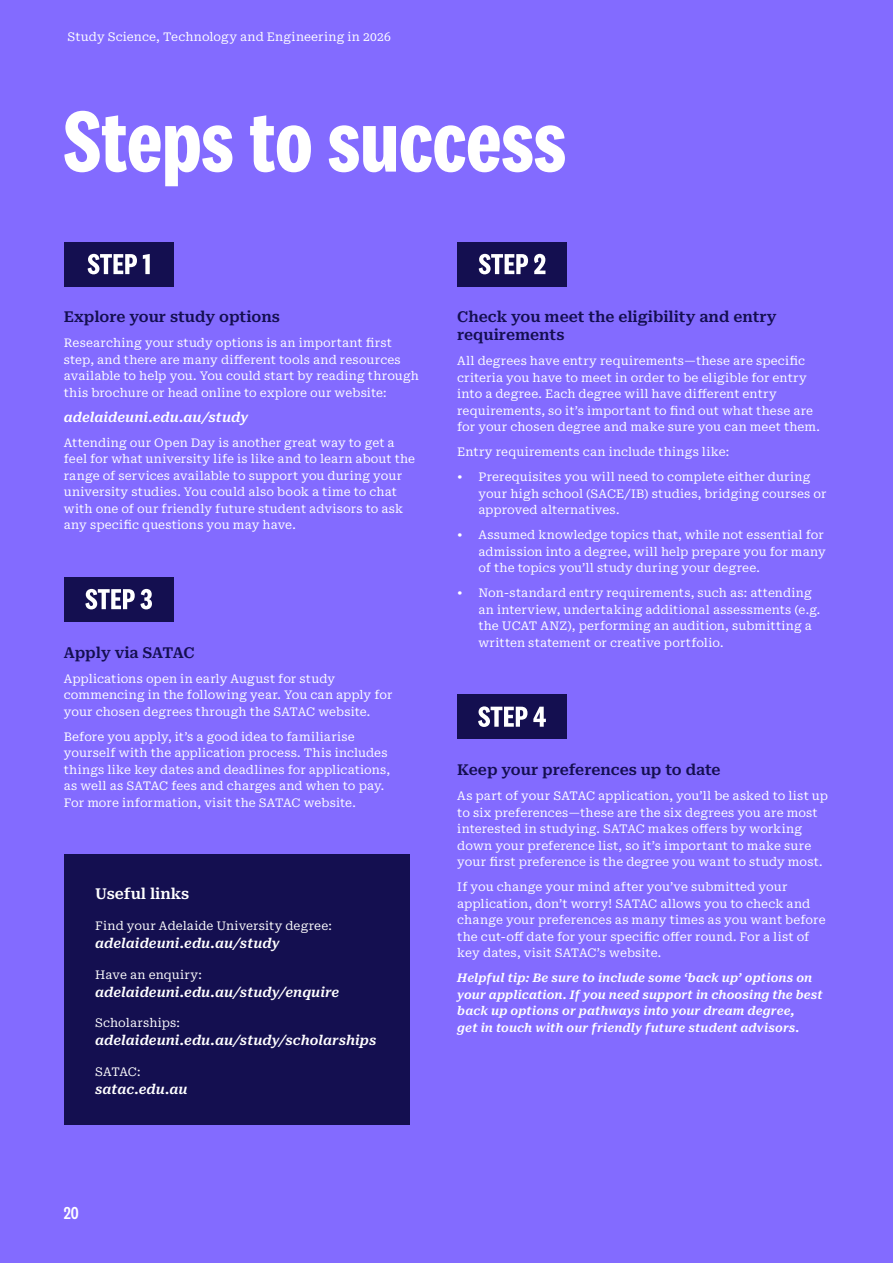
<style>
.page{position:relative;width:893px;height:1263px;background:#836bff}
.page>*{position:absolute;margin:0;border:0;box-sizing:border-box;transform-origin:0 0}
.Headline_-_XL{font:700 90px "National 2 Condensed";color:#fff}
.t1{font:500 18px "National 2 Condensed";color:#fff}
.Subhead_-_S_-_10pt{font:600 15px/18px "Roboto Serif";color:#140f50}
.Subhead_-_S_-_10pt-2{font:600 15px "Roboto Serif";letter-spacing:-.005em;color:#fff}
.Body_copy_-_S_-_8pt{font:italic 600 13.5px "Roboto Serif";letter-spacing:.005em;color:#fff}
.Body_copy_-_S_-_8pt-2{font:12px/16.5px "Roboto Serif";letter-spacing:.005em;color:#fff}
.Body_copy_-_S_-_8pt-3{font:italic 600 12px/16.5px "Roboto Serif";letter-spacing:.01em;color:#fff}
</style>
<div class="page">
<div style="left:64px;top:242px;width:110px;height:44px;background:#140f50"></div>
<svg style="left:88px;top:254px;width:62px;height:20px"></svg>
<div style="left:64px;top:577px;width:110px;height:44px;background:#140f50"></div>
<svg style="left:85px;top:589px;width:67px;height:20px"></svg>
<div style="left:457px;top:242px;width:110px;height:44px;background:#140f50"></div>
<svg style="left:479px;top:254px;width:66px;height:20px"></svg>
<div style="left:457px;top:694px;width:110px;height:45px;background:#140f50"></div>
<svg style="left:478px;top:706px;width:68px;height:21px"></svg>
<div style="left:64px;top:854px;width:345px;height:271px;background:#140f50"></div>
<p class="Body_copy_-_S_-_8pt-2" style="left:68px;top:27px;width:325px">Study Science, Technology and Engineering in 2026</p>
<p class="Headline_-_XL" style="left:64px;top:91px;width:504px">Steps to success</p>
<p class="Subhead_-_S_-_10pt" style="left:64px;top:307px;width:218px">Explore your study options</p>
<p class="Body_copy_-_S_-_8pt-2" style="left:64px;top:334px;width:357px">Researching your study options is an important first step, and there are many different tools and resources available to help you. You could start by reading through this brochure or head online to explore our website:</p>
<p class="Body_copy_-_S_-_8pt" style="left:64px;top:405px;width:186px">adelaideuni.edu.au/study</p>
<p class="Body_copy_-_S_-_8pt-2" style="left:64px;top:433px;width:353px">Attending our Open Day is another great way to get a feel for what university life is like and to learn about the range of services available to support you during your university studies. You could also book a time to chat with one of our friendly future student advisors to ask any specific questions you may have.</p>
<p class="Subhead_-_S_-_10pt" style="left:64px;top:642px;width:132px">Apply via SATAC</p>
<p class="Body_copy_-_S_-_8pt-2" style="left:64px;top:669px;width:330px">Applications open in early August for study commencing in the following year. You can apply for your chosen degrees through the SATAC website.</p>
<p class="Body_copy_-_S_-_8pt-2" style="left:64px;top:727px;width:328px">Before you apply, it’s a good idea to familiarise yourself with the application process. This includes things like key dates and deadlines for applications, as well as SATAC fees and charges and when to pay.<br>For more information, visit the SATAC website.</p>
<p class="Subhead_-_S_-_10pt-2" style="left:95px;top:881px;width:96px">Useful links</p>
<p class="Body_copy_-_S_-_8pt-2" style="left:95px;top:916px;width:238px">Find your Adelaide University degree:</p>
<p class="Body_copy_-_S_-_8pt" style="left:95px;top:931px;width:186px">adelaideuni.edu.au/study</p>
<p class="Body_copy_-_S_-_8pt-2" style="left:95px;top:965px;width:108px">Have an enquiry:</p>
<p class="Body_copy_-_S_-_8pt" style="left:95px;top:980px;width:246px">adelaideuni.edu.au/study/enquire</p>
<p class="Body_copy_-_S_-_8pt-2" style="left:95px;top:1014px;width:86px">Scholarships:</p>
<p class="Body_copy_-_S_-_8pt" style="left:95px;top:1029px;width:283px">adelaideuni.edu.au/study/scholarships</p>
<p class="Body_copy_-_S_-_8pt-2" style="left:95px;top:1063px;width:47px">SATAC:</p>
<p class="Body_copy_-_S_-_8pt" style="left:95px;top:1078px;width:94px">satac.edu.au</p>
<p class="Subhead_-_S_-_10pt" style="left:457px;top:307px;width:321px">Check you meet the eligibility and entry requirements</p>
<p class="Body_copy_-_S_-_8pt-2" style="left:457px;top:352px;width:364px">All degrees have entry requirements—these are specific criteria you have to meet in order to be eligible for entry into a degree. Each degree will have different entry requirements, so it’s important to find out what these are for your chosen degree and make sure you can meet them.</p>
<p class="Body_copy_-_S_-_8pt-2" style="left:457px;top:443px;width:274px">Entry requirements can include things like:</p>
<p class="Body_copy_-_S_-_8pt-2" style="left:478px;top:468px;width:350px;text-indent:-21px">• Prerequisites you will need to complete either during your high school (SACE/IB) studies, bridging courses or approved alternatives.</p>
<p class="Body_copy_-_S_-_8pt-2" style="left:478px;top:526px;width:349px;text-indent:-21px">• Assumed knowledge topics that, while not essential for admission into a degree, will help prepare you for many of the topics you’ll study during your degree.</p>
<p class="Body_copy_-_S_-_8pt-2" style="left:478px;top:584px;width:344px;text-indent:-21px">• Non-standard entry requirements, such as: attending an interview, undertaking additional assessments (e.g. the UCAT ANZ), performing an audition, submitting a written statement or creative portfolio.</p>
<p class="Subhead_-_S_-_10pt" style="left:457px;top:760px;width:265px">Keep your preferences up to date</p>
<p class="Body_copy_-_S_-_8pt-2" style="left:457px;top:787px;width:372px">As part of your SATAC application, you’ll be asked to list up to six preferences—these are the six degrees you are most interested in studying. SATAC makes offers by working down your preference list, so it’s important to make sure your first preference is the degree you want to study most.</p>
<p class="Body_copy_-_S_-_8pt-2" style="left:457px;top:878px;width:370px">If you change your mind after you’ve submitted your application, don’t worry! SATAC allows you to check and change your preferences as many times as you want before the cut-off date for your specific offer round. For a list of key dates, visit SATAC’s website.</p>
<p class="Body_copy_-_S_-_8pt-3" style="left:457px;top:969px;width:367px">Helpful tip: Be sure to include some ‘back up’ options on your application. If you need support in choosing the best back up options or pathways into your dream degree,<br>get in touch with our friendly future student advisors.</p>
<h2 class="t1" style="left:64px;top:1203px;width:16px">20</h2>
</div>
